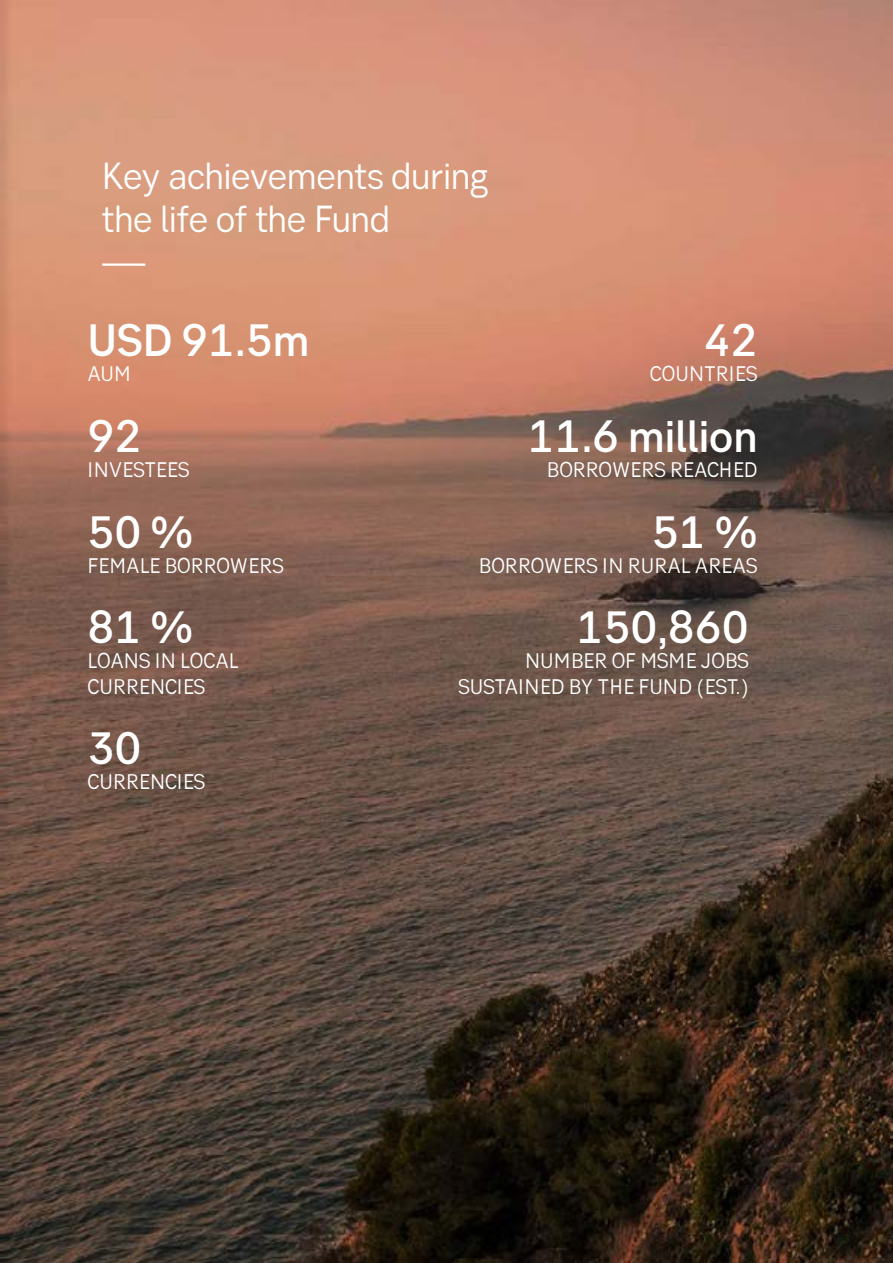
<style>
.page{position:relative;width:893px;height:1263px;background:#fff}
.page>*{position:absolute;margin:0;border:0;box-sizing:border-box;transform-origin:0 0}
.t1{font:500 45px "SEB Sans Serif";color:#fff}
.t2{font:37.5px/42.6px "SEB Sans Serif";letter-spacing:-.015em;color:#fff}
.t3{font:21px/25.2px "SEB Sans Serif";color:#fff}
</style>
<div class="page">
<img style="left:0;top:0;width:893px;height:1263px">
<h2 class="t2" style="left:102px;top:154px;width:389px">Key achievements during the life of the Fund<br>—</h2>
<h1 class="t1" style="left:88px;top:314px;width:223px">USD 91.5m</h1>
<p class="t3" style="left:88px;top:361px;width:45px">AUM</p>
<h1 class="t1" style="left:88px;top:409px;width:55px">92</h1>
<p class="t3" style="left:88px;top:457px;width:103px">INVESTEES</p>
<h1 class="t1" style="left:703px;top:314px;width:55px">42</h1>
<p class="t3" style="left:650px;top:361px;width:109px">COUNTRIES</p>
<h1 class="t1" style="left:528px;top:409px;width:231px">11.6 million</h1>
<p class="t3" style="left:547px;top:457px;width:212px">BORROWERS REACHED</p>
<h1 class="t1" style="left:88px;top:505px;width:107px">50 %</h1>
<p class="t3" style="left:88px;top:553px;width:198px">FEMALE BORROWERS</p>
<h1 class="t1" style="left:88px;top:601px;width:107px">81 %</h1>
<p class="t3" style="left:88px;top:648px;width:153px">LOANS IN LOCAL<br>CURRENCIES</p>
<h1 class="t1" style="left:88px;top:722px;width:55px">30</h1>
<p class="t3" style="left:88px;top:769px;width:119px">CURRENCIES</p>
<h1 class="t1" style="left:652px;top:505px;width:107px">51 %</h1>
<p class="t3" style="left:479px;top:553px;width:280px">BORROWERS IN RURAL AREAS</p>
<h1 class="t1" style="left:576px;top:601px;width:174px">150,860</h1>
<p class="t3" style="left:458px;top:648px;width:292px;text-align:right">NUMBER OF MSME JOBS<br>SUSTAINED BY THE FUND (EST.)</p>
</div>
